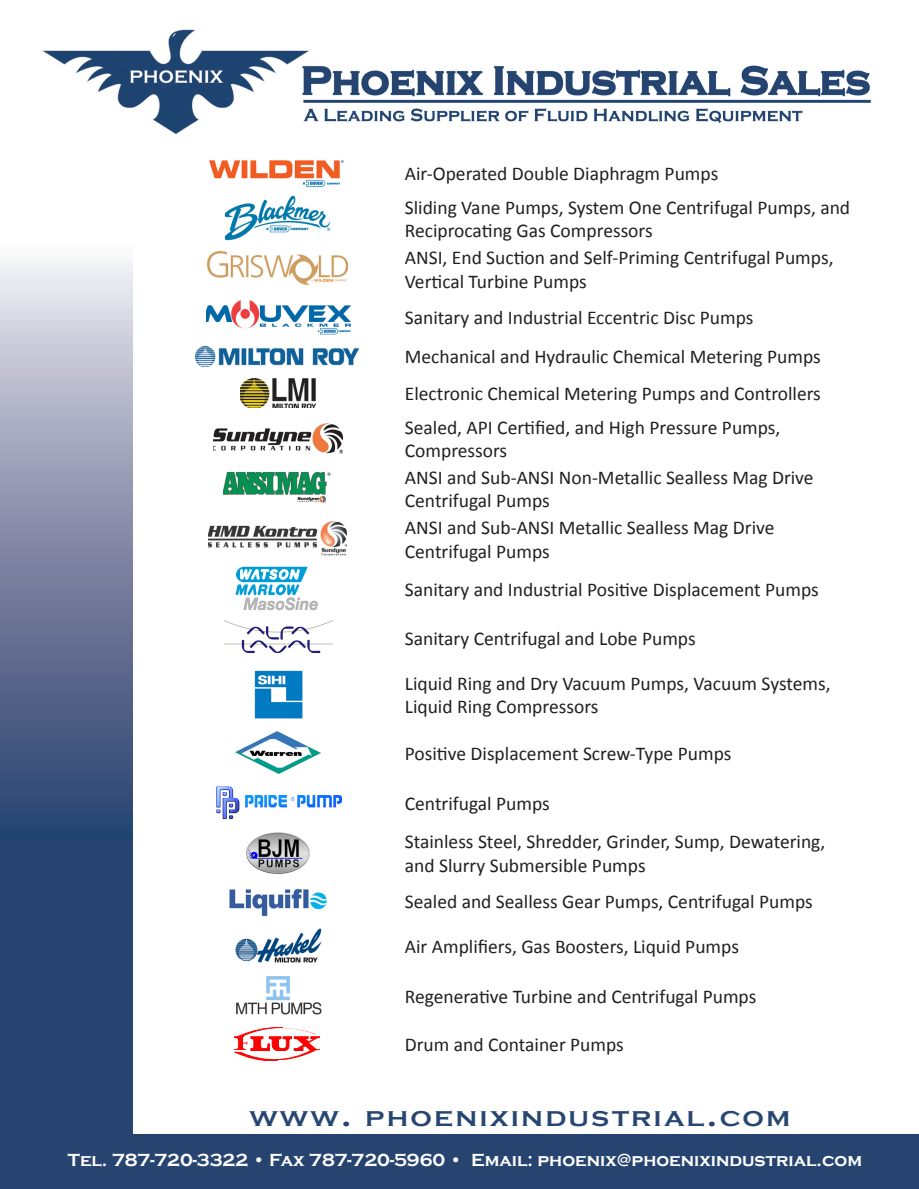
<style>
.page{position:relative;width:919px;height:1189px;background:#fff}
.page>*{position:absolute;margin:0;border:0;box-sizing:border-box;transform-origin:0 0}
.t1{font:700 22.05px "Copperplate Gothic";letter-spacing:.085em;color:#274672;scale:1.14 1}
.t2{font:19.5px/23.4px "Calibri";color:#231f20}
.t3{font:700 18px "Copperplate Gothic";color:#fff}
.s1{font-size:31.5px}
</style>
<div class="page">
<div style="left:38px;top:1133px;width:880px;height:55px;background:#274470"></div>
<svg style="left:0;top:262px;width:133px;height:926px;background:#617193"></svg>
<img style="left:42px;top:29px;width:829px;height:105px">
<img style="left:209px;top:160px;width:135px;height:27px">
<img style="left:207px;top:252px;width:140px;height:33px">
<img style="left:195px;top:346px;width:163px;height:20px">
<img style="left:240px;top:378px;width:75px;height:29px">
<img style="left:213px;top:423px;width:129px;height:30px">
<img style="left:224px;top:471px;width:107px;height:32px">
<img style="left:209px;top:521px;width:137px;height:34px">
<img style="left:224px;top:620px;width:108px;height:32px">
<img style="left:254px;top:670px;width:49px;height:49px">
<img style="left:236px;top:731px;width:85px;height:42px">
<img style="left:216px;top:786px;width:126px;height:34px">
<img style="left:247px;top:832px;width:63px;height:41px">
<img style="left:229px;top:889px;width:98px;height:27px">
<img style="left:235px;top:928px;width:86px;height:34px">
<img style="left:236px;top:976px;width:86px;height:39px">
<svg style="left:234px;top:1027px;width:86px;height:33px"></svg>
<img style="left:225px;top:195px;width:105px;height:45px">
<img style="left:207px;top:300px;width:144px;height:34px">
<svg style="left:235px;top:566px;width:83px;height:45px"></svg>
<p class="t2" style="left:405px;top:161px;width:315px">Air-Operated Double Diaphragm Pumps</p>
<p class="t2" style="left:405px;top:195px;width:447px">Sliding Vane Pumps, System One Centrifugal Pumps, and<br>Reciprocating Gas Compressors</p>
<p class="t2" style="left:405px;top:245px;width:430px">ANSI, End Suction and Self-Priming Centrifugal Pumps,</p>
<p class="t2" style="left:405px;top:269px;width:183px">Vertical Turbine Pumps</p>
<p class="t2" style="left:405px;top:305px;width:350px">Sanitary and Industrial Eccentric Disc Pumps</p>
<p class="t2" style="left:405px;top:343px;width:417px">Mechanical and Hydraulic Chemical Metering Pumps</p>
<p class="t2" style="left:405px;top:380px;width:417px">Electronic Chemical Metering Pumps and Controllers</p>
<p class="t2" style="left:405px;top:415px;width:377px">Sealed, API Certified, and High Pressure Pumps,</p>
<p class="t2" style="left:405px;top:438px;width:104px">Compressors</p>
<p class="t2" style="left:405px;top:465px;width:410px">ANSI and Sub-ANSI Non-Metallic Sealless Mag Drive</p>
<p class="t2" style="left:405px;top:488px;width:146px">Centrifugal Pumps</p>
<p class="t2" style="left:405px;top:515px;width:371px">ANSI and Sub-ANSI Metallic Sealless Mag Drive</p>
<p class="t2" style="left:405px;top:538px;width:146px">Centrifugal Pumps</p>
<p class="t2" style="left:405px;top:576px;width:415px">Sanitary and Industrial Positive Displacement Pumps</p>
<p class="t2" style="left:405px;top:626px;width:292px">Sanitary Centrifugal and Lobe Pumps</p>
<p class="t2" style="left:405px;top:670px;width:427px">Liquid Ring and Dry Vacuum Pumps, Vacuum Systems,<br>Liquid Ring Compressors</p>
<p class="t2" style="left:405px;top:740px;width:328px">Positive Displacement Screw-Type Pumps</p>
<p class="t2" style="left:405px;top:791px;width:146px">Centrifugal Pumps</p>
<p class="t2" style="left:405px;top:829px;width:422px">Stainless Steel, Shredder, Grinder, Sump, Dewatering, and Slurry Submersible Pumps</p>
<p class="t2" style="left:405px;top:888px;width:409px">Sealed and Sealless Gear Pumps, Centrifugal Pumps</p>
<p class="t2" style="left:405px;top:933px;width:336px">Air Amplifiers, Gas Boosters, Liquid Pumps</p>
<p class="t2" style="left:405px;top:983px;width:353px">Regenerative Turbine and Centrifugal Pumps</p>
<p class="t2" style="left:405px;top:1031px;width:220px">Drum and Container Pumps</p>
<p class="t1" style="left:249px;top:1106px;width:476px">WWW<span class="s1">.</span> PHOENIXINDUSTRIAL<span class="s1">.</span>COM</p>
<p class="t3" style="left:68px;top:1150px;width:795px">Tel. 787-720-3322 • Fax 787-720-5960 • Email: phoenix@phoenixindustrial.com</p>
</div>
